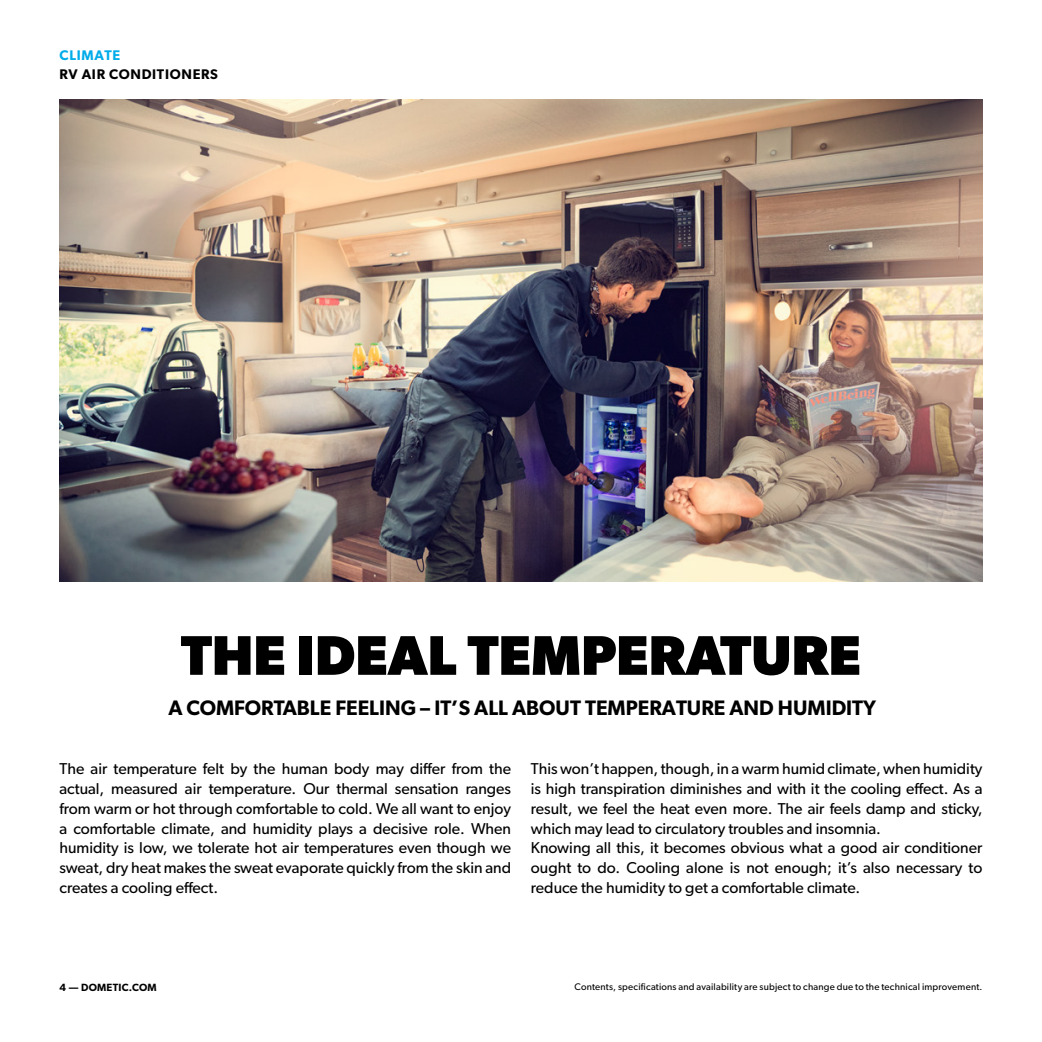
<style>
.page{position:relative;width:1042px;height:1042px;background:#fff}
.page>*{position:absolute;margin:0;border:0;box-sizing:border-box;transform-origin:0 0}
.t1{font:700 56px "Gibson";color:#000}
.t2{font:600 21px "Gibson";color:#000}
.t3{font:15.75px/19.8px "Gibson";color:#000;text-align:justify}
.t4{font:600 14px "Gibson";letter-spacing:.05em;color:#000}
.t5{font:600 14px "Gibson";letter-spacing:.05em;color:#00ace9}
.t6{font:600 10.5px "Gibson";letter-spacing:.025em;color:#000}
.t7{font:9.62px "Gibson";letter-spacing:.02em;color:#000}
</style>
<div class="page">
<img style="left:60px;top:99px;width:922px;height:483px">
<p class="t5" style="left:60px;top:46px;width:62px">CLIMATE</p>
<p class="t4" style="left:60px;top:66px;width:160px">RV AIR CONDITIONERS</p>
<h1 class="t1" style="left:181px;top:622px;width:681px">THE IDEAL TEMPERATURE</h1>
<h2 class="t2" style="left:168px;top:695px;width:709px">A COMFORTABLE FEELING – IT’S ALL ABOUT TEMPERATURE AND HUMIDITY</h2>
<p class="t3" style="left:60px;top:758px;width:453px">The air temperature felt by the human body may differ from the actual, measured air temperature. Our thermal sensation ranges from warm or hot through comfortable to cold. We all want to enjoy a comfortable climate, and humidity plays a decisive role. When humidity is low, we tolerate hot air temperatures even though we sweat, dry heat makes the sweat evaporate quickly from the skin and creates a cooling effect.</p>
<p class="t3" style="left:531px;top:758px;width:453px;text-align:left">This won’t happen, though, in a warm humid climate, when humidity is high transpiration diminishes and with it the cooling effect. As a result, we feel the heat even more. The air feels damp and sticky, which may lead to circulatory troubles and insomnia.<br>Knowing all this, it becomes obvious what a good air conditioner ought to do. Cooling alone is not enough; it’s also necessary to reduce the humidity to get a comfortable climate.</p>
<p class="t6" style="left:60px;top:981px;width:99px">4 — DOMETIC.COM</p>
<p class="t7" style="left:574px;top:981px;width:409px">Contents, specifications and availability are subject to change due to the technical improvement.</p>
</div>
